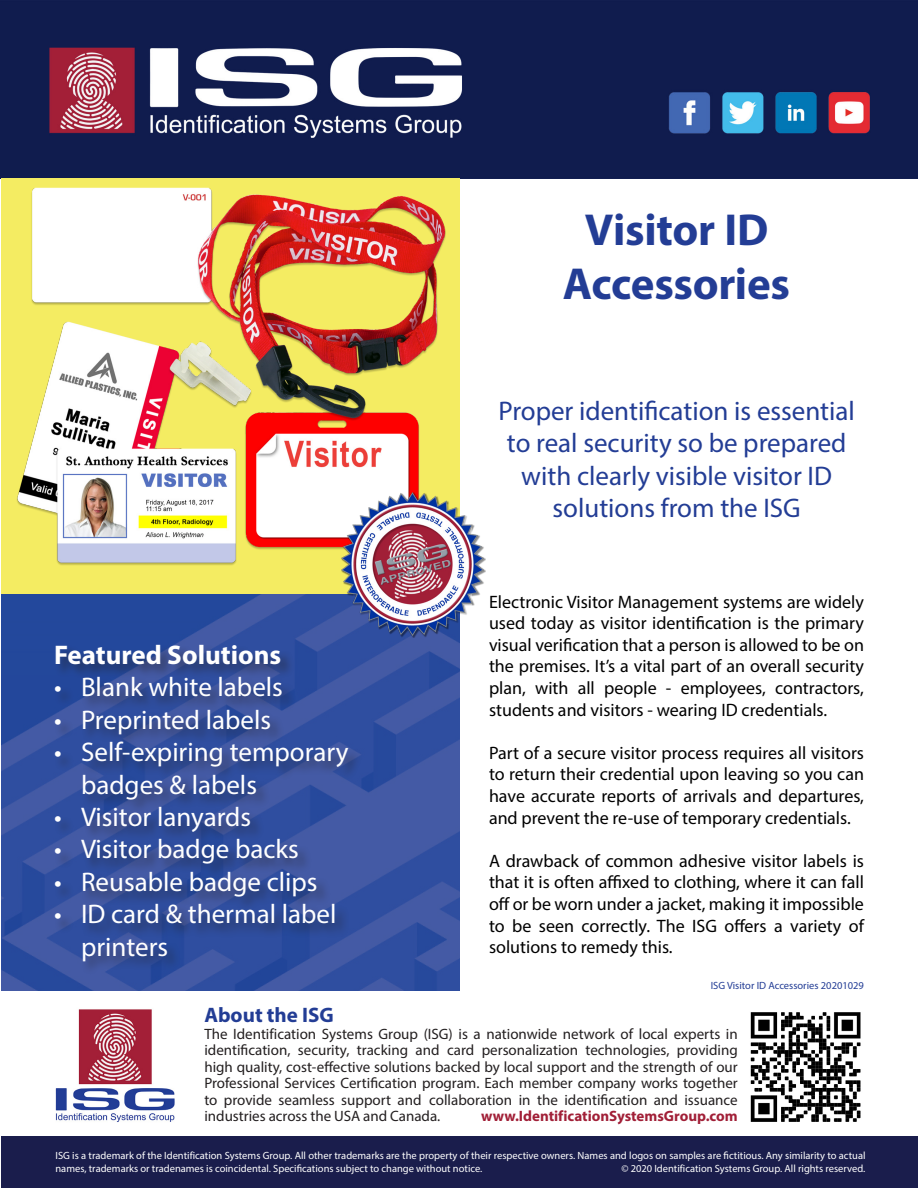
<style>
.page{position:relative;width:918px;height:1188px;background:#fff}
.page>*{position:absolute;margin:0;border:0;box-sizing:border-box;transform-origin:0 0}
.t1{font:700 45px/54px "Myriad Pro";letter-spacing:-.005em;color:#233d95;text-align:center}
.t2{font:27px/32.4px "Myriad Pro";color:#fff}
.t3{font:27px/32.4px "Myriad Pro";color:#233d95;text-align:center}
.t4{font:700 27px "Myriad Pro";color:#fff}
.t5{font:700 21px "Myriad Pro";color:#233d95}
.t6{font:18px/21.6px "Myriad Pro";color:#000;text-align:justify}
.t7{font:15px/16.5px "Myriad Pro";color:#231f20;text-align:justify}
.t8{font:700 15px "Myriad Pro";color:#a11f37}
.t9{font:10.5px/12.6px "Myriad Pro";color:#fff}
.t10{font:10.5px "Myriad Pro";color:#233d95}
</style>
<div class="page">
<img style="left:1px;top:0;width:917px;height:179px">
<svg style="left:1px;top:179px;width:459px;height:415px"></svg>
<svg style="left:1px;top:594px;width:459px;height:396px;background:#3350a0"></svg>
<div style="left:54px;top:644px;width:308px;height:331px;background:#231f20;opacity:.5"></div>
<div style="left:1px;top:1136px;width:917px;height:52px;background:#1a1d4c"></div>
<img style="left:750px;top:1012px;width:111px;height:110px">
<img style="left:55px;top:1009px;width:120px;height:113px">
<img style="left:339px;top:491px;width:147px;height:146px">
<p class="t1" style="left:563px;top:202px;width:229px">Visitor ID<br>Accessories</p>
<p class="t4" style="left:54px;top:637px;width:229px">Featured Solutions</p>
<p class="t2" style="left:54px;top:671px;width:230px">• Blank white labels</p>
<p class="t2" style="left:54px;top:703px;width:219px">• Preprinted labels</p>
<p class="t2" style="left:81px;top:735px;width:269px;text-indent:-27px">• Self-expiring temporary badges &amp; labels</p>
<p class="t2" style="left:54px;top:800px;width:199px">• Visitor lanyards</p>
<p class="t2" style="left:54px;top:833px;width:246px">• Visitor badge backs</p>
<p class="t2" style="left:54px;top:865px;width:265px">• Reusable badge clips</p>
<p class="t2" style="left:81px;top:897px;width:257px;text-indent:-27px">• ID card &amp; thermal label printers</p>
<p class="t3" style="left:498px;top:394px;width:358px">Proper identification is essential to real security so be prepared with clearly visible visitor ID solutions from the ISG</p>
<p class="t6" style="left:489px;top:590px;width:377px">Electronic Visitor Management systems are widely used today as visitor identification is the primary visual verification that a person is allowed to be on the premises. It’s a vital part of an overall security plan, with all people - employees, contractors, students and visitors - wearing ID credentials.</p>
<p class="t6" style="left:489px;top:742px;width:377px">Part of a secure visitor process requires all visitors to return their credential upon leaving so you can have accurate reports of arrivals and departures, and prevent the re-use of temporary credentials.</p>
<p class="t6" style="left:489px;top:850px;width:377px">A drawback of common adhesive visitor labels is that it is often affixed to clothing, where it can fall off or be worn under a jacket, making it impossible to be seen correctly. The ISG offers a variety of solutions to remedy this.</p>
<p class="t10" style="left:711px;top:979px;width:155px">ISG Visitor ID Accessories 20201029</p>
<p class="t5" style="left:204px;top:1002px;width:131px">About the ISG</p>
<p class="t7" style="left:204px;top:1025px;width:535px">The Identification Systems Group (ISG) is a nationwide network of local experts in identification, security, tracking and card personalization technologies, providing high quality, cost-effective solutions backed by local support and the strength of our Professional Services Certification program. Each member company works together to provide seamless support and collaboration in the identification and issuance industries across the USA and Canada.</p>
<p class="t8" style="left:481px;top:1107px;width:258px">www.IdentificationSystemsGroup.com</p>
<p class="t9" style="left:56px;top:1149px;width:812px">ISG is a trademark of the Identification Systems Group. All other trademarks are the property of their respective owners. Names and logos on samples are fictitious. Any similarity to actual names, trademarks or tradenames is coincidental. Specifications subject to change without notice.</p>
<p class="t9" style="left:621px;top:1162px;width:246px">© 2020 Identification Systems Group. All rights reserved.</p>
</div>
